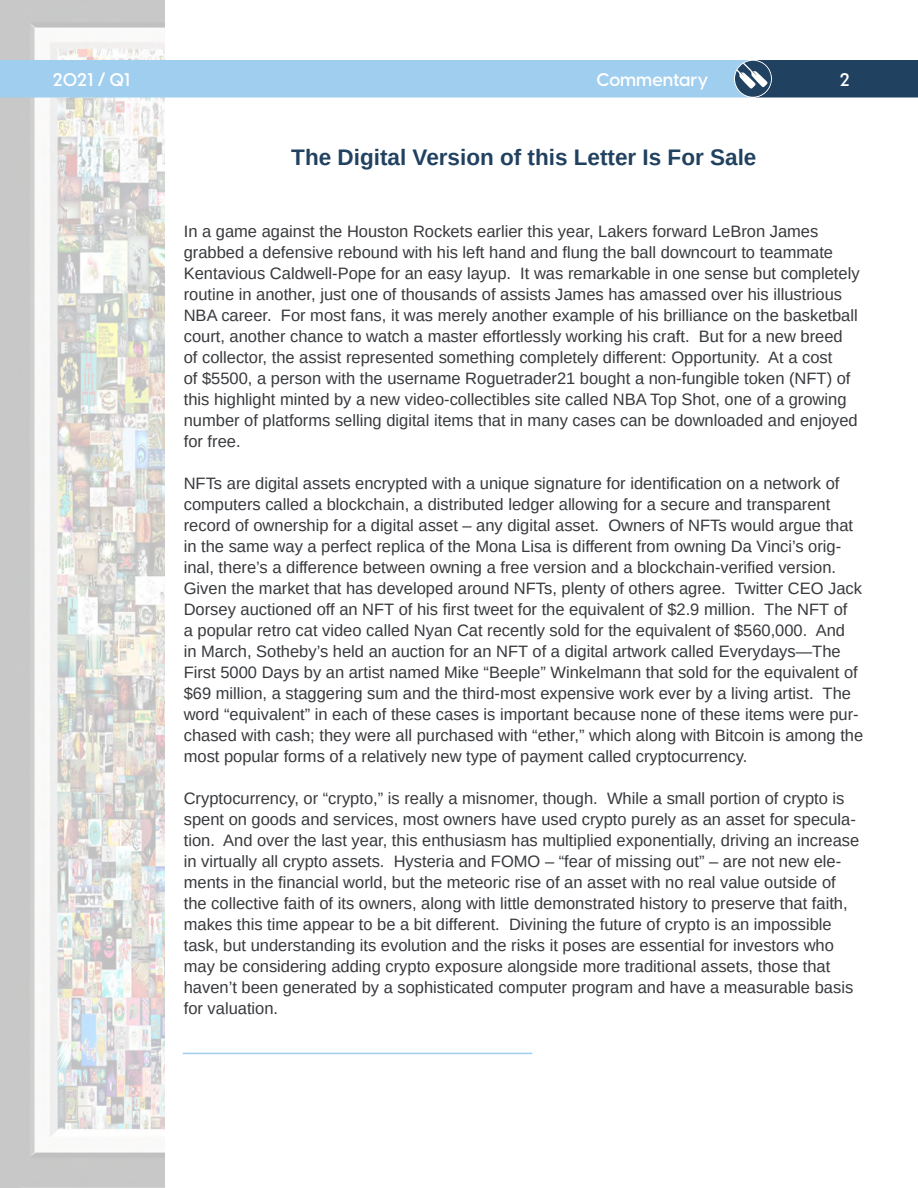
<style>
.page{position:relative;width:918px;height:1188px;background:#fff}
.page>*{position:absolute;margin:0;border:0;box-sizing:border-box;transform-origin:0 0}
.t1{font:700 22.5px "Arimo";color:#214160}
.t2{font:600 18px "Visby CF";color:#fff}
.t3{font:16.5px/21px "Arimo";color:#37393c}
</style>
<div class="page">
<img style="left:0;top:0;width:165px;height:1188px">
<svg style="left:1px;top:60px;width:917px;height:38px;background:#8ab5d5"></svg>
<hr style="left:183px;top:1053px;width:349px;height:1px;background:#a0ceef">
<hr style="left:0;top:60px;width:1px;height:38px;background:#a0ceef">
<p class="t2" style="left:53px;top:68px;width:79px">2021 / Q1</p>
<p class="t2" style="left:597px;top:68px;width:113px">Commentary</p>
<p class="t2" style="left:840px;top:68px;width:11px">2</p>
<p class="t1" style="left:291px;top:142px;width:467px">The Digital Version of this Letter Is For Sale</p>
<p class="t3" style="left:184px;top:221px;width:677px">In a game against the Houston Rockets earlier this year, Lakers forward LeBron James grabbed a defensive rebound with his left hand and flung the ball downcourt to teammate Kentavious Caldwell-Pope for an easy layup. It was remarkable in one sense but completely routine in another, just one of thousands of assists James has amassed over his illustrious NBA career. For most fans, it was merely another example of his brilliance on the basketball court, another chance to watch a master effortlessly working his craft. But for a new breed of collector, the assist represented something completely different: Opportunity. At a cost<br>of $5500, a person with the username Roguetrader21 bought a non-fungible token (NFT) of this highlight minted by a new video-collectibles site called NBA Top Shot, one of a growing number of platforms selling digital items that in many cases can be downloaded and enjoyed for free.</p>
<p class="t3" style="left:184px;top:473px;width:681px">NFTs are digital assets encrypted with a unique signature for identification on a network of computers called a blockchain, a distributed ledger allowing for a secure and transparent record of ownership for a digital asset – any digital asset. Owners of NFTs would argue that in the same way a perfect replica of the Mona Lisa is different from owning Da Vinci’s orig&shy;inal, there’s a difference between owning a free version and a blockchain-verified version.<br>Given the market that has developed around NFTs, plenty of others agree. Twitter CEO Jack Dorsey auctioned off an NFT of his first tweet for the equivalent of $2.9 million. The NFT of<br>a popular retro cat video called Nyan Cat recently sold for the equivalent of $560,000. And<br>in March, Sotheby’s held an auction for an NFT of a digital artwork called Everydays—The First 5000 Days by an artist named Mike “Beeple” Winkelmann that sold for the equivalent of $69 million, a staggering sum and the third-most expensive work ever by a living artist. The word “equivalent” in each of these cases is important because none of these items were pur&shy;chased with cash; they were all purchased with “ether,” which along with Bitcoin is among the most popular forms of a relatively new type of payment called cryptocurrency.</p>
<p class="t3" style="left:184px;top:788px;width:677px">Cryptocurrency, or “crypto,” is really a misnomer, though. While a small portion of crypto is spent on goods and services, most owners have used crypto purely as an asset for specula&shy;tion. And over the last year, this enthusiasm has multiplied exponentially, driving an increase in virtually all crypto assets. Hysteria and FOMO – “fear of missing out” – are not new ele&shy;ments in the financial world, but the meteoric rise of an asset with no real value outside of the collective faith of its owners, along with little demonstrated history to preserve that faith, makes this time appear to be a bit different. Divining the future of crypto is an impossible task, but understanding its evolution and the risks it poses are essential for investors who may be considering adding crypto exposure alongside more traditional assets, those that haven’t been generated by a sophisticated computer program and have a measurable basis for valuation.</p>
</div>
